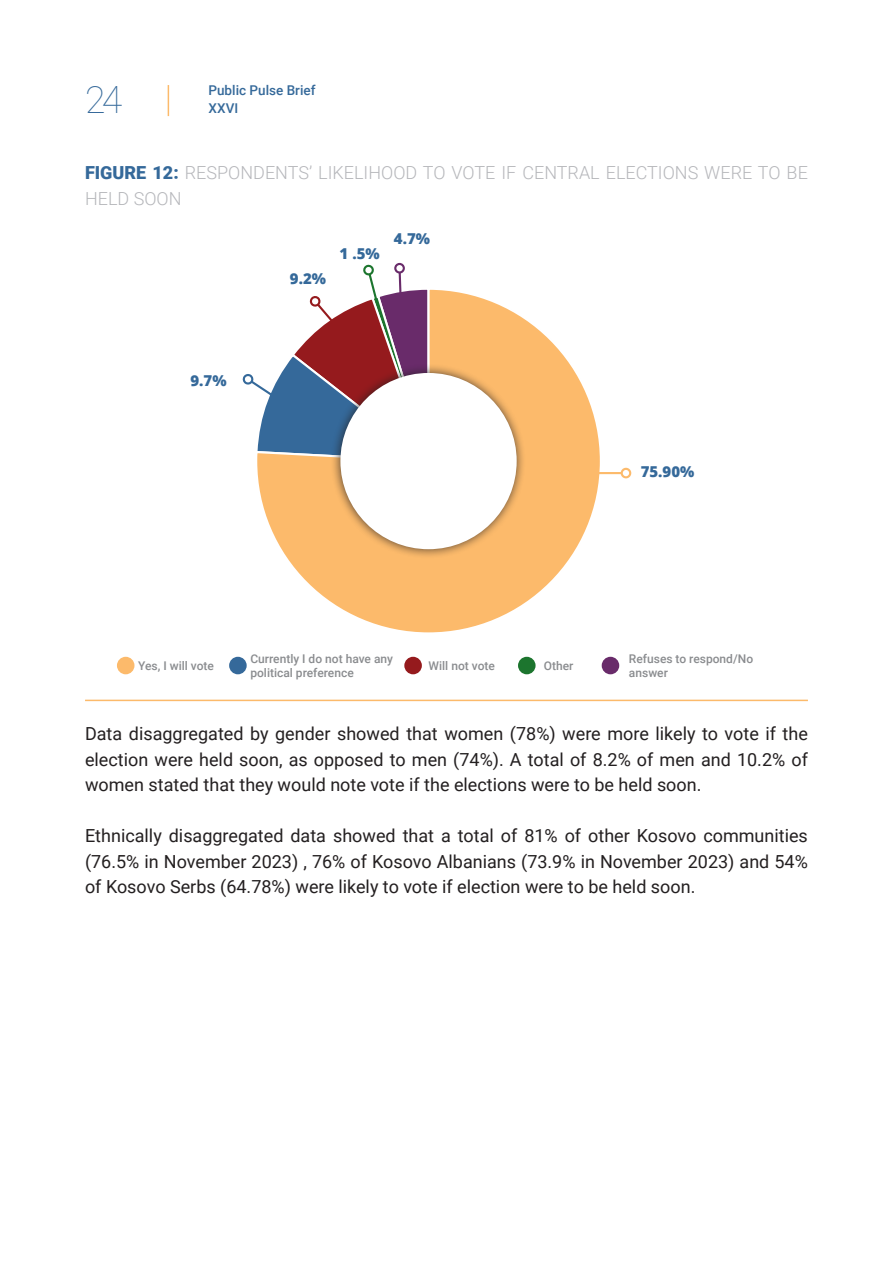
<style>
.page{position:relative;width:893px;height:1263px;background:#fff}
.page>*{position:absolute;margin:0;border:0;box-sizing:border-box;transform-origin:0 0}
.t1{font:100 37.5px "Roboto";color:#35699a}
.t2{font:18px/25.5px "Roboto";color:#231f20;text-align:justify}
.t3{font:300 18px/25.5px "Roboto";color:#b6b7bb}
.t4{font:800 15px "Open Sans";color:#35699a}
.t5{font:500 13.5px "Roboto";color:#35699a}
.t6{font:500 12px/14.4px "Roboto";color:#8a8c8f}
.s1{font-weight:900;color:#35699a}
</style>
<div class="page">
<hr style="left:168px;top:85px;width:1px;height:31px;background:#fcba6b">
<div style="left:117px;top:657px;width:17px;height:17px;background:#fcba6b;border-radius:50%"></div>
<div style="left:229px;top:657px;width:18px;height:17px;background:#35699a;border-radius:50%"></div>
<div style="left:404px;top:657px;width:18px;height:17px;background:#951a1d;border-radius:50%"></div>
<div style="left:518px;top:657px;width:18px;height:17px;background:#1c752e;border-radius:50%"></div>
<div style="left:602px;top:657px;width:17px;height:17px;background:#692b6a;border-radius:50%"></div>
<div style="left:256px;top:289px;width:345px;height:344px;background:#fcba6b;border-radius:171px"></div>
<div style="left:331px;top:363px;width:195px;height:196px;background:#231f20;opacity:.75"></div>
<div style="left:340px;top:373px;width:177px;height:176px;background:#fff;border-radius:50%"></div>
<svg style="left:242px;top:263px;width:189px;height:201px"></svg>
<div style="left:394px;top:263px;width:11px;height:11px;border:2px solid #692b6a;border-radius:50%"></div>
<hr style="left:595px;top:472px;width:27px;height:2px;background:#fcba6b">
<div style="left:621px;top:468px;width:10px;height:10px;border:2px solid #fcba6b;border-radius:50%"></div>
<hr style="left:85px;top:700px;width:723px;height:1px;background:#fcba6b">
<h1 class="t1" style="left:85px;top:74px;width:39px">24</h1>
<p class="t5" style="left:209px;top:81px;width:108px">Public Pulse Brief</p>
<p class="t5" style="left:209px;top:99px;width:31px">XXVI</p>
<p class="t3" style="left:85px;top:160px;width:724px"><span class="s1">FIGURE 12:</span> RESPONDENTS’ LIKELIHOOD TO VOTE IF CENTRAL ELECTIONS WERE TO BE<br>HELD SOON</p>
<p class="t4" style="left:190px;top:369px;width:38px">9.7%</p>
<p class="t4" style="left:290px;top:267px;width:38px">9.2%</p>
<p class="t4" style="left:340px;top:242px;width:42px">1 .5%</p>
<p class="t4" style="left:394px;top:228px;width:38px">4.7%</p>
<p class="t4" style="left:641px;top:461px;width:55px">75.90%</p>
<p class="t6" style="left:138px;top:658px;width:77px">Yes, I will vote</p>
<p class="t6" style="left:250px;top:651px;width:144px">Currently I do not have any political preference</p>
<p class="t6" style="left:429px;top:658px;width:68px">Will not vote</p>
<p class="t6" style="left:544px;top:658px;width:31px">Other</p>
<p class="t6" style="left:629px;top:651px;width:126px">Refuses to respond/No answer</p>
<p class="t2" style="left:85px;top:721px;width:724px">Data disaggregated by gender showed that women (78%) were more likely to vote if the election were held soon, as opposed to men (74%). A total of 8.2% of men and 10.2% of women stated that they would note vote if the elections were to be held soon.</p>
<p class="t2" style="left:85px;top:823px;width:724px">Ethnically disaggregated data showed that a total of 81% of other Kosovo communities (76.5% in November 2023) , 76% of Kosovo Albanians (73.9% in November 2023) and 54% of Kosovo Serbs (64.78%) were likely to vote if election were to be held soon.</p>
</div>
